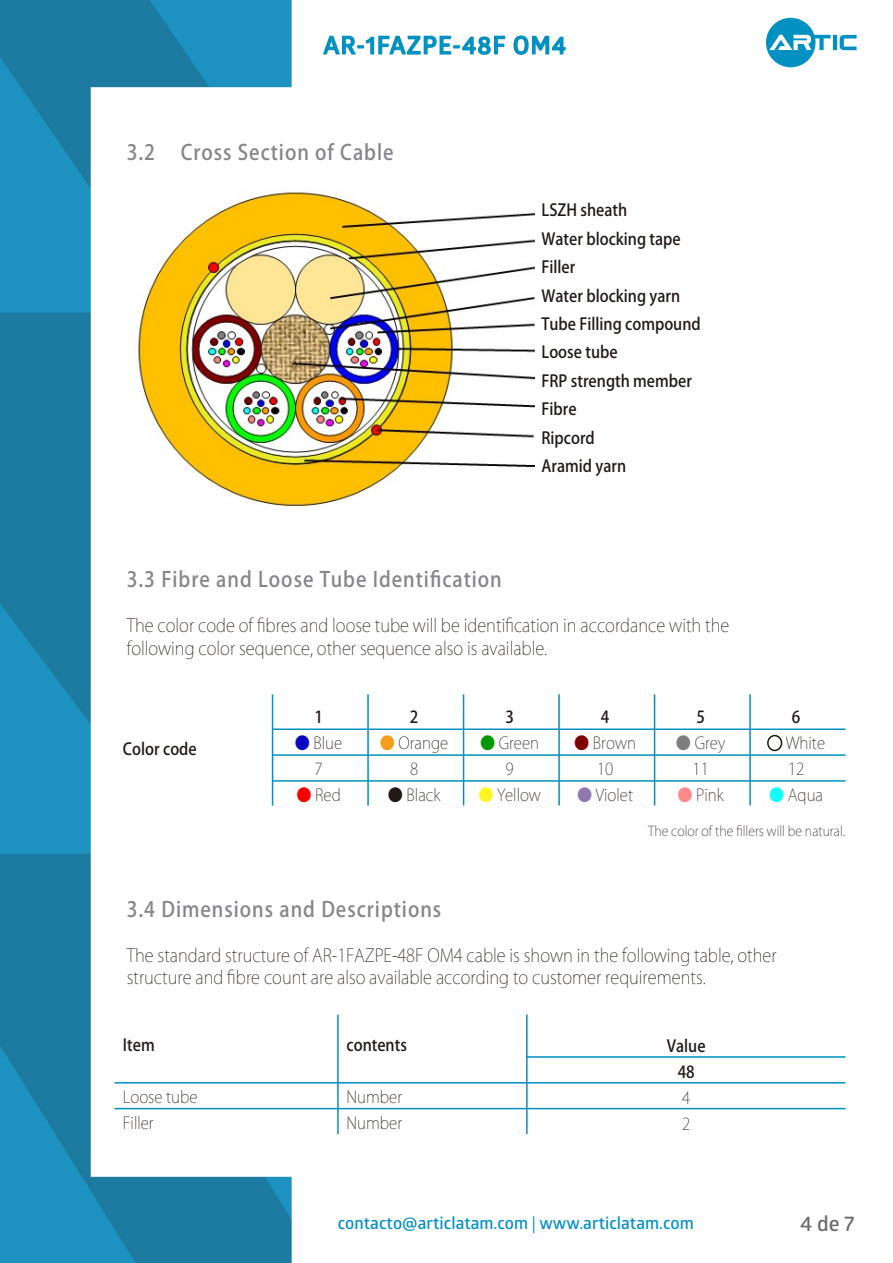
<style>
.page{position:relative;width:893px;height:1263px;background:#fff}
.page>*{position:absolute;margin:0;border:0;box-sizing:border-box;transform-origin:0 0}
.t1{font:24.15px "Glober Bold Free";letter-spacing:.05em;color:#0090c1}
.t2{font:500 21px "Koz Go Pr 6 N";letter-spacing:.05em;color:#868589;scale:.92 1}
.t3{font:21px "Glober Bold Free";color:#696a6d}
.t4{font:200 18px/22.5px "Koz Go Pr 6 N";color:#211915;scale:.92 1}
.t5{font:16.95px "Glober Bold Free";color:#008fc0}
.t6{font:500 16.5px/28.5px "Koz Go Pr 6 N";color:#211915;text-align:center;scale:.92 1}
.t7{font:200 16.5px/25.8px "Koz Go Pr 6 N";color:#211915;text-align:center;scale:.92 1}
.t8{font:200 13.5px "Koz Go Pr 6 N";color:#211915;scale:.92 1}
.s1{color:#0b03c4}
.s2{color:#f90000}
.s3{color:#f49e1c}
.s4{color:#009700}
.s5{color:#fff521}
.s6{color:#7c0201}
.s7{color:#9179ae}
.s8{color:#7e7e7e}
.s9{color:#fd898b}
.s10{color:#11fef8}
.s11{font-family:"Myriad Pro"}
</style>
<div class="page">
<img style="left:0;top:0;width:857px;height:1263px">
<hr style="left:272px;top:728px;width:573px;height:2px;background:#0090c1">
<hr style="left:272px;top:754px;width:573px;height:2px;background:#0090c1">
<hr style="left:272px;top:780px;width:573px;height:2px;background:#0090c1">
<hr style="left:272px;top:694px;width:1px;height:112px;background:#0090c1">
<hr style="left:367px;top:694px;width:2px;height:112px;background:#0090c1">
<hr style="left:463px;top:694px;width:1px;height:112px;background:#0090c1">
<hr style="left:558px;top:694px;width:2px;height:112px;background:#0090c1">
<hr style="left:654px;top:694px;width:1px;height:111px;background:#0090c1">
<hr style="left:749px;top:694px;width:2px;height:111px;background:#0090c1">
<div style="left:767px;top:735px;width:15px;height:16px;border:2px solid #211915;border-radius:50%"></div>
<hr style="left:114px;top:1082px;width:731px;height:1px;background:#0090c1">
<hr style="left:114px;top:1108px;width:731px;height:1px;background:#0090c1">
<hr style="left:527px;top:1056px;width:318px;height:2px;background:#0090c1">
<hr style="left:337px;top:1015px;width:2px;height:119px;background:#0090c1">
<hr style="left:526px;top:1014px;width:2px;height:120px;background:#0090c1">
<svg style="left:322px;top:35px;width:184px;height:27px"></svg>
<svg style="left:513px;top:35px;width:53px;height:21px"></svg>
<hr style="left:833px;top:35px;width:4px;height:15px;background:#0090c1">
<svg style="left:839px;top:35px;width:17px;height:15px"></svg>
<svg style="left:766px;top:18px;width:64px;height:49px"></svg>
<img style="left:134px;top:188px;width:400px;height:326px">
<h1 class="t1" style="left:323px;top:28px;width:244px">AR-1FAZPE-48F OM4</h1>
<p class="t2" style="left:127px;top:141px;width:292px">3.2 Cross Section of Cable</p>
<p class="t6" style="left:541px;top:196px;width:175px;text-align:left">LSZH sheath<br>Water blocking tape<br>Filler<br>Water blocking yarn<br>Tube Filling compound<br>Loose tube<br>FRP strength member<br>Fibre<br>Ripcord<br>Aramid yarn</p>
<p class="t2" style="left:127px;top:567px;width:409px">3.3 Fibre and Loose Tube Identification</p>
<p class="t4" style="left:127px;top:615px;width:657px">The color code of fibres and loose tube will be identification in accordance with the following color sequence, other sequence also is available.</p>
<p class="t6" style="left:123px;top:735px;width:82px">Color code</p>
<p class="t6" style="left:314px;top:703px;width:11px">1</p>
<p class="t7" style="left:295px;top:731px;width:53px"><span class="s1">●</span> Blue<br>7</p>
<p class="t7" style="left:296px;top:782px;width:50px"><span class="s2">●</span> Red</p>
<p class="t6" style="left:410px;top:703px;width:11px">2</p>
<p class="t7" style="left:380px;top:731px;width:76px"><span class="s3">●</span> Orange<br>8</p>
<p class="t7" style="left:388px;top:782px;width:58px">● Black</p>
<p class="t6" style="left:505px;top:703px;width:11px">3</p>
<p class="t7" style="left:480px;top:731px;width:66px"><span class="s4">●</span> Green<br>9</p>
<p class="t7" style="left:478px;top:782px;width:70px"><span class="s5">●</span> Yellow</p>
<p class="t6" style="left:601px;top:703px;width:11px">4</p>
<p class="t7" style="left:574px;top:731px;width:69px"><span class="s6">●</span> Brown<br>10</p>
<p class="t7" style="left:577px;top:782px;width:62px"><span class="s7">●</span> Violet</p>
<p class="t6" style="left:696px;top:703px;width:11px">5</p>
<p class="t7" style="left:676px;top:731px;width:55px"><span class="s8">●</span> Grey<br>11</p>
<p class="t7" style="left:677px;top:782px;width:52px"><span class="s9">●</span> Pink</p>
<p class="t6" style="left:792px;top:703px;width:11px">6</p>
<p class="t7" style="left:786px;top:731px;width:44px;text-align:left">White<br>12</p>
<p class="t7" style="left:769px;top:782px;width:60px"><span class="s10">●</span> Aqua</p>
<p class="t8" style="left:648px;top:823px;width:216px">The color of the fillers will be natural.</p>
<p class="t2" style="left:127px;top:897px;width:343px">3.4 Dimensions and Descriptions</p>
<p class="t4" style="left:127px;top:944px;width:708px">The standard structure of AR-1FAZPE-48F OM4 cable is shown in the following table, other structure and fibre count are also available according to customer requirements.</p>
<p class="t6" style="left:123px;top:1031px;width:36px">Item</p>
<p class="t7" style="left:123px;top:1084px;width:83px;text-align:left">Loose tube<br>Filler</p>
<p class="t6" style="left:346px;top:1031px;width:67px">contents</p>
<p class="t7" style="left:346px;top:1084px;width:62px;text-align:left">Number<br>Number</p>
<p class="t6" style="left:667px;top:1034px;width:43px;line-height:25.8px">Value<br>48</p>
<p class="t7" style="left:682px;top:1085px;width:10px;text-align:left">4<br>2</p>
<p class="t5" style="left:338px;top:1211px;width:357px">contacto@articlatam.com <span class="s11">|</span> www.articlatam.com</p>
<p class="t3" style="left:800px;top:1208px;width:56px">4 de 7</p>
</div>
